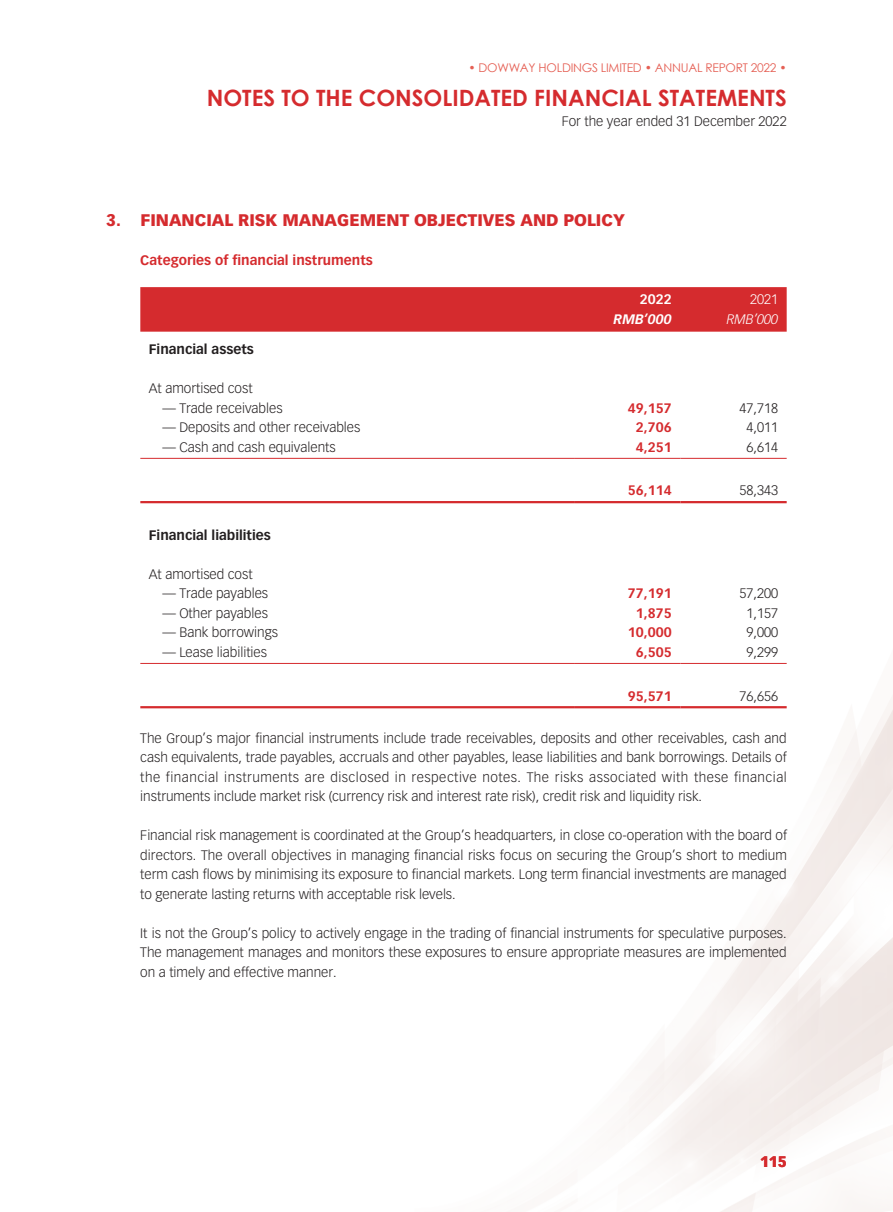
<style>
.page{position:relative;width:893px;height:1212px;background:#fff}
.page>*{position:absolute;margin:0;border:0;box-sizing:border-box;transform-origin:0 0}
.t1{font:700 22.5px "Century Gothic";color:#d52b2e}
.t2{font:900 16.5px "Vectora LT Std";color:#d52b2e}
.t3{font:900 15px "Vectora LT Std";color:#d52b2e}
.t4{font:300 13.5px/19.5px "Vectora LT Std";color:#231f20;text-align:justify}
.t5{font:700 13.5px "Vectora LT Std";color:#d52b2e}
.t6{font:700 13.5px "Vectora LT Std";color:#231f20}
.t7{font:italic 700 13.5px "Vectora LT Std";color:#fff}
.t8{font:italic 300 13.5px "Vectora LT Std";color:#fff}
.t9{font:700 13.5px "Vectora LT Std";color:#fff}
.t10{font:300 13.5px "Vectora LT Std";color:#fff}
.t11{font:12px "Century Gothic";letter-spacing:-.02em;color:#e55f54}
</style>
<div class="page">
<div style="left:140px;top:287px;width:647px;height:45px;background:#d52b2e"></div>
<hr style="left:140px;top:458px;width:434px;height:1px;background:#d52b2e">
<hr style="left:574px;top:458px;width:106px;height:1px;background:#d52b2e">
<hr style="left:680px;top:458px;width:107px;height:1px;background:#d52b2e">
<hr style="left:140px;top:501px;width:434px;height:2px;background:#d52b2e">
<hr style="left:574px;top:501px;width:106px;height:2px;background:#d52b2e">
<hr style="left:680px;top:501px;width:107px;height:2px;background:#d52b2e">
<hr style="left:140px;top:663px;width:434px;height:1px;background:#d52b2e">
<hr style="left:574px;top:663px;width:106px;height:1px;background:#d52b2e">
<hr style="left:680px;top:663px;width:107px;height:1px;background:#d52b2e">
<hr style="left:140px;top:706px;width:434px;height:2px;background:#d52b2e">
<hr style="left:574px;top:706px;width:106px;height:2px;background:#d52b2e">
<hr style="left:680px;top:706px;width:107px;height:2px;background:#d52b2e">
<p class="t11" style="left:468px;top:59px;width:320px">• DOWWAY HOLDINGS LIMITED • ANNUAL REPORT 2022 •</p>
<h1 class="t1" style="left:207px;top:81px;width:582px">NOTES TO THE CONSOLIDATED FINANCIAL STATEMENTS</h1>
<p class="t4" style="left:562px;top:112px;width:226px">For the year ended 31 December 2022</p>
<p class="t2" style="left:106px;top:210px;width:520px">3. FINANCIAL RISK MANAGEMENT OBJECTIVES AND POLICY</p>
<p class="t5" style="left:140px;top:252px;width:234px">Categories of financial instruments</p>
<p class="t9" style="left:640px;top:291px;width:33px">2022</p>
<p class="t10" style="left:750px;top:292px;width:30px">2021</p>
<p class="t7" style="left:614px;top:311px;width:60px">RMB’000</p>
<p class="t8" style="left:727px;top:311px;width:53px">RMB’000</p>
<p class="t6" style="left:149px;top:341px;width:107px">Financial assets</p>
<p class="t4" style="left:149px;top:379px;width:105px">At amortised cost</p>
<p class="t4" style="left:162px;top:398px;width:122px">— Trade receivables</p>
<p class="t5" style="left:628px;top:400px;width:45px">49,157</p>
<p class="t4" style="left:740px;top:398px;width:40px">47,718</p>
<p class="t4" style="left:162px;top:418px;width:200px">— Deposits and other receivables</p>
<p class="t5" style="left:636px;top:419px;width:37px">2,706</p>
<p class="t4" style="left:747px;top:418px;width:33px">4,011</p>
<p class="t4" style="left:162px;top:437px;width:175px">— Cash and cash equivalents</p>
<p class="t5" style="left:636px;top:439px;width:37px">4,251</p>
<p class="t4" style="left:747px;top:437px;width:33px">6,614</p>
<p class="t5" style="left:628px;top:482px;width:45px">56,114</p>
<p class="t4" style="left:740px;top:481px;width:40px">58,343</p>
<p class="t6" style="left:149px;top:527px;width:124px">Financial liabilities</p>
<p class="t4" style="left:149px;top:565px;width:105px">At amortised cost</p>
<p class="t4" style="left:162px;top:584px;width:107px">— Trade payables</p>
<p class="t5" style="left:628px;top:585px;width:45px">77,191</p>
<p class="t4" style="left:740px;top:584px;width:40px">57,200</p>
<p class="t4" style="left:162px;top:604px;width:107px">— Other payables</p>
<p class="t5" style="left:636px;top:605px;width:37px">1,875</p>
<p class="t4" style="left:747px;top:604px;width:33px">1,157</p>
<p class="t4" style="left:162px;top:623px;width:117px">— Bank borrowings</p>
<p class="t5" style="left:628px;top:624px;width:45px">10,000</p>
<p class="t4" style="left:747px;top:623px;width:33px">9,000</p>
<p class="t4" style="left:162px;top:643px;width:106px">— Lease liabilities</p>
<p class="t5" style="left:636px;top:644px;width:37px">6,505</p>
<p class="t4" style="left:747px;top:643px;width:33px">9,299</p>
<p class="t5" style="left:628px;top:687px;width:45px">95,571</p>
<p class="t4" style="left:740px;top:686px;width:40px">76,656</p>
<p class="t4" style="left:140px;top:728px;width:648px">The Group’s major financial instruments include trade receivables, deposits and other receivables, cash and cash equivalents, trade payables, accruals and other payables, lease liabilities and bank borrowings. Details of the financial instruments are disclosed in respective notes. The risks associated with these financial instruments include market risk (currency risk and interest rate risk), credit risk and liquidity risk.</p>
<p class="t4" style="left:140px;top:826px;width:648px">Financial risk management is coordinated at the Group’s headquarters, in close co-operation with the board of directors. The overall objectives in managing financial risks focus on securing the Group’s short to medium term cash flows by minimising its exposure to financial markets. Long term financial investments are managed to generate lasting returns with acceptable risk levels.</p>
<p class="t4" style="left:140px;top:923px;width:648px">It is not the Group’s policy to actively engage in the trading of financial instruments for speculative purposes.<br>The management manages and monitors these exposures to ensure appropriate measures are implemented on a timely and effective manner.</p>
<p class="t3" style="left:760px;top:1152px;width:28px">115</p>
</div>
